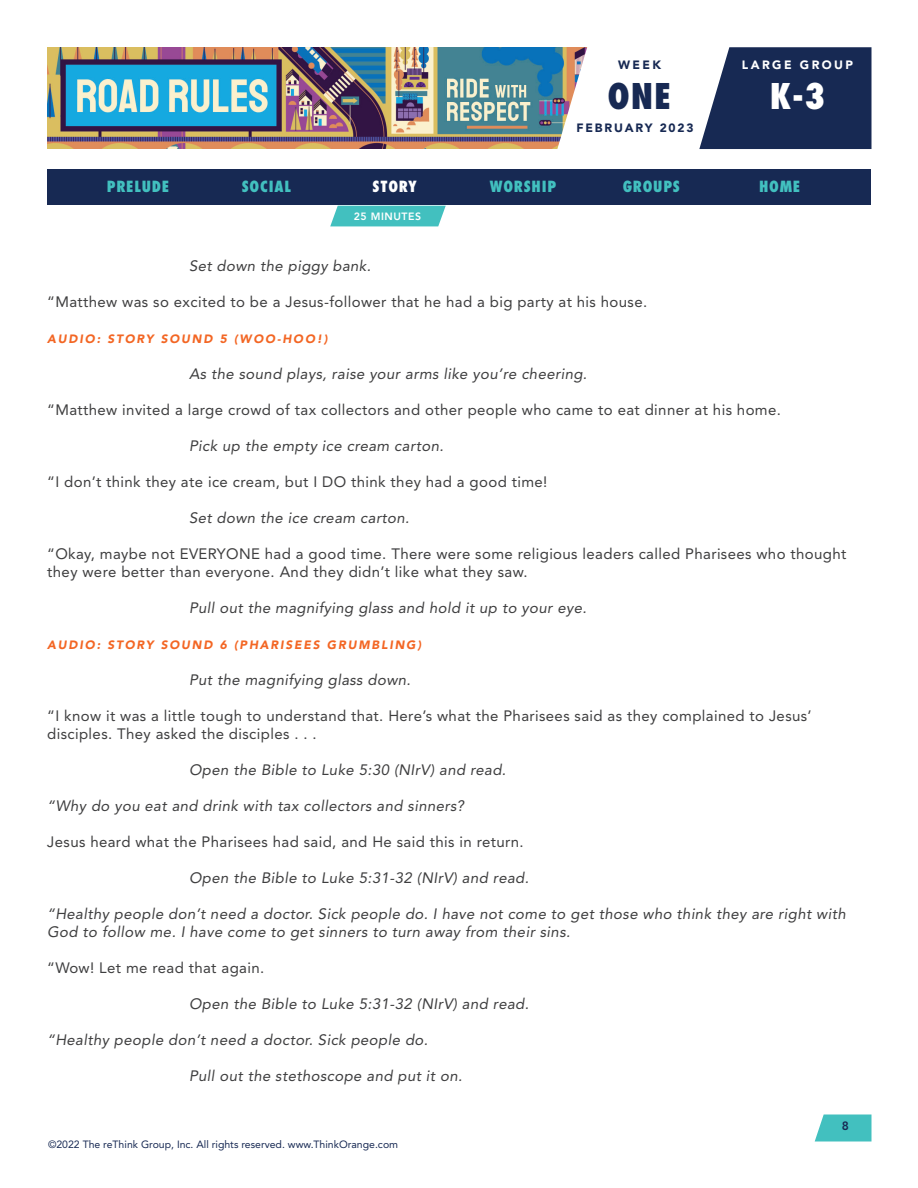
<style>
.page{position:relative;width:918px;height:1188px;background:#fff}
.page>*{position:absolute;margin:0;border:0;box-sizing:border-box;transform-origin:0 0}
.t1{font:800 condensed 34.5px "Futura Std";color:#172953}
.t2{font:800 condensed 34.5px "Futura Std";color:#fff}
.t3{font:italic 15px/18px "Avenir LT Std";letter-spacing:.025em;color:#3e3e3f}
.t4{font:15px/18px "Avenir LT Std";letter-spacing:.025em;color:#3e3e3f}
.t5{font:800 condensed 15px "Futura Std";letter-spacing:.05em;color:#42c0bf}
.t6{font:800 condensed 15px "Futura Std";letter-spacing:.05em;color:#fff}
.t7{font:italic 900 12px "Avenir LT Std";letter-spacing:.15em;color:#f36624}
.t8{font:900 12px "Avenir LT Std";letter-spacing:.15em;color:#172953}
.t9{font:900 12px "Avenir LT Std";letter-spacing:.2em;color:#fff}
.t10{font:800 12px "Avenir LT Std";color:#172953}
.t11{font:10.5px "Avenir LT Std";color:#172953}
.t12{font:800 10.5px "Avenir LT Std";letter-spacing:.05em;color:#fff}
</style>
<div class="page">
<img style="left:47px;top:47px;width:510px;height:102px">
<svg style="left:815px;top:1114px;width:57px;height:28px;background:#57c7c6"></svg>
<svg style="left:557px;top:47px;width:315px;height:102px"></svg>
<div style="left:47px;top:170px;width:824px;height:36px;background:#172953"></div>
<svg style="left:330px;top:206px;width:116px;height:20px;background:#4fc4c3"></svg>
<p class="t8" style="left:618px;top:58px;width:44px">WEEK</p>
<p class="t9" style="left:742px;top:58px;width:113px">LARGE GROUP</p>
<h1 class="t1" style="left:608px;top:75px;width:65px">ONE</h1>
<h1 class="t2" style="left:770px;top:75px;width:57px">K-3</h1>
<p class="t8" style="left:577px;top:121px;width:118px">FEBRUARY 2023</p>
<p class="t5" style="left:107px;top:177px;width:64px">PRELUDE</p>
<p class="t5" style="left:242px;top:177px;width:51px">SOCIAL</p>
<p class="t6" style="left:373px;top:177px;width:46px">STORY</p>
<p class="t5" style="left:490px;top:177px;width:68px">WORSHIP</p>
<p class="t5" style="left:623px;top:177px;width:59px">GROUPS</p>
<p class="t5" style="left:759px;top:177px;width:43px">HOME</p>
<p class="t12" style="left:354px;top:210px;width:69px">25 MINUTES</p>
<p class="t3" style="left:189px;top:257px;width:184px">Set down the piggy bank.</p>
<p class="t4" style="left:47px;top:292px;width:602px">“Matthew was so excited to be a Jesus-follower that he had a big party at his house.</p>
<p class="t7" style="left:47px;top:331px;width:282px">AUDIO: STORY SOUND 5 (WOO-HOO!)</p>
<p class="t3" style="left:189px;top:365px;width:400px">As the sound plays, raise your arms like you’re cheering.</p>
<p class="t4" style="left:47px;top:400px;width:735px">“Matthew invited a large crowd of tax collectors and other people who came to eat dinner at his home.</p>
<p class="t3" style="left:189px;top:437px;width:256px">Pick up the empty ice cream carton.</p>
<p class="t4" style="left:47px;top:472px;width:502px">“I don’t think they ate ice cream, but I DO think they had a good time!</p>
<p class="t3" style="left:189px;top:509px;width:222px">Set down the ice cream carton.</p>
<p class="t4" style="left:47px;top:544px;width:801px">“Okay, maybe not EVERYONE had a good time. There were some religious leaders called Pharisees who thought they were better than everyone. And they didn’t like what they saw.</p>
<p class="t3" style="left:189px;top:599px;width:399px">Pull out the magnifying glass and hold it up to your eye.</p>
<p class="t7" style="left:47px;top:637px;width:375px">AUDIO: STORY SOUND 6 (PHARISEES GRUMBLING)</p>
<p class="t3" style="left:189px;top:671px;width:223px">Put the magnifying glass down.</p>
<p class="t4" style="left:47px;top:706px;width:766px">“I know it was a little tough to understand that. Here’s what the Pharisees said as they complained to Jesus’ disciples. They asked the disciples . . .</p>
<p class="t3" style="left:189px;top:761px;width:319px">Open the Bible to Luke 5:30 (NIrV) and read.</p>
<p class="t3" style="left:47px;top:797px;width:418px">“Why do you eat and drink with tax collectors and sinners?</p>
<p class="t4" style="left:47px;top:832px;width:478px">Jesus heard what the Pharisees had said, and He said this in return.</p>
<p class="t3" style="left:189px;top:869px;width:341px">Open the Bible to Luke 5:31-32 (NIrV) and read.</p>
<p class="t3" style="left:47px;top:905px;width:800px">“Healthy people don’t need a doctor. Sick people do. I have not come to get those who think they are right with<br>God to follow me. I have come to get sinners to turn away from their sins.</p>
<p class="t4" style="left:47px;top:958px;width:218px">“Wow! Let me read that again.</p>
<p class="t3" style="left:189px;top:995px;width:341px">Open the Bible to Luke 5:31-32 (NIrV) and read.</p>
<p class="t3" style="left:47px;top:1031px;width:382px">“Healthy people don’t need a doctor. Sick people do.</p>
<p class="t3" style="left:189px;top:1067px;width:275px">Pull out the stethoscope and put it on.</p>
<p class="t11" style="left:48px;top:1138px;width:352px">©2022 The reThink Group, Inc. All rights reserved. www.ThinkOrange.com</p>
<p class="t10" style="left:842px;top:1118px;width:9px">8</p>
</div>
